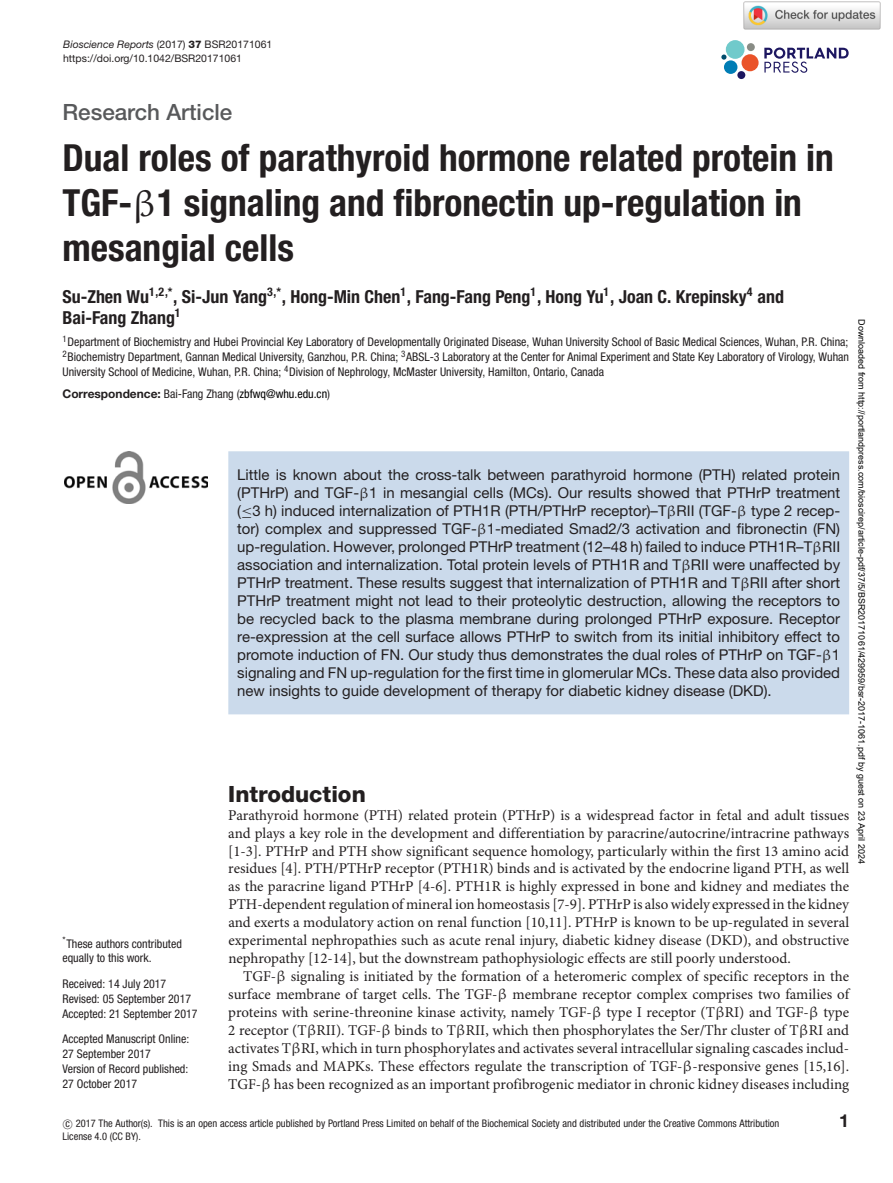
<style>
.page{position:relative;width:893px;height:1183px;background:#fff}
.page>*{position:absolute;margin:0;border:0;box-sizing:border-box;transform-origin:0 0}
.t1{font:700 condensed 37.35px/44.8px "Helvetica Neue LT Std";color:#231f20}
.t2{font:500 22.35px "Helvetica Neue LT Std";color:#58595b}
.t3{font:800 22.35px "Helvetica Neue LT Std";color:#231f20}
.t4{font:700 condensed 18px/20.9px "Helvetica Neue LT Std";color:#231f20}
.t5{font:700 18px "Helvetica Neue LT Std";color:#231f20}
.t6{font:15px/18px "Minion Pro";color:#231f20;text-align:justify}
.t7{font:15px/18px "Helvetica Neue LT Std";color:#231f20;text-align:justify}
.t8{font:condensed 12px/15px "Helvetica Neue LT Std";color:#231f20}
.t9{font:condensed 12px "Helvetica Neue LT Std";color:#000}
.t10{font:condensed 10.5px/13.5px "Helvetica Neue LT Std";color:#231f20}
.t11{font:10.5px/13.5px "Helvetica Neue LT Std";color:#231f20}
.t12{font:9px "Arial";color:#000}
.s1{font-style:italic}
.s2{font-weight:800}
.s3{font-family:"EURM10";font-weight:400;font-stretch:normal}
.s4{font-weight:700;font-stretch:normal;color:#231f20}
.s5{color:#231f20}
.s6{font-family:"EURM10"}
.s7{font-family:"MTSY"}
.s8{font-family:"CMSY10";font-stretch:normal}
</style>
<div class="page">
<svg style="left:764px;top:48px;width:85px;height:25px"></svg>
<div style="left:726px;top:40px;width:18px;height:19px;background:#70cacb;border-radius:50%"></div>
<div style="left:741px;top:54px;width:18px;height:17px;background:#ea5329;border-radius:50%"></div>
<div style="left:724px;top:60px;width:13px;height:14px;background:#007db5;border-radius:50%"></div>
<div style="left:737px;top:71px;width:8px;height:8px;background:#1d1760;border-radius:50%"></div>
<div style="left:747px;top:43px;width:8px;height:8px;background:#888c85;border-radius:50%"></div>
<svg style="left:721px;top:54px;width:5px;height:6px"></svg>
<img style="left:65px;top:451px;width:143px;height:52px">
<div style="left:228px;top:451px;width:621px;height:263px;background:#cbdaeb"></div>
<img style="left:743px;top:1px;width:138px;height:29px">
<p class="t11" style="left:63px;top:39px;width:211px"><span class="s1">Bioscience Reports</span> (2017) <span class="s2">37</span> BSR20171061 https://doi.org/10.1042/BSR20171061</p>
<h2 class="t2" style="left:62px;top:104px;width:171px">Research Article</h2>
<h1 class="t1" style="left:62px;top:138px;width:773px">Dual roles of parathyroid hormone related protein in<br>TGF-<span class="s3">β</span>1 signaling and fibronectin up-regulation in mesangial cells</h1>
<p class="t4" style="left:62px;top:287px;width:723px">Su-Zhen Wu<sup>1,2,*</sup>, Si-Jun Yang<sup>3,*</sup>, Hong-Min Chen<sup>1</sup>, Fang-Fang Peng<sup>1</sup>, Hong Yu<sup>1</sup>, Joan C. Krepinsky<sup>4</sup> and<br>Bai-Fang Zhang<sup>1</sup></p>
<p class="t8" style="left:62px;top:335px;width:788px;text-align:justify"><sup>1</sup>Department of Biochemistry and Hubei Provincial Key Laboratory of Developmentally Originated Disease, Wuhan University School of Basic Medical Sciences, Wuhan, P.R. China; <sup>2</sup>Biochemistry Department, Gannan Medical University, Ganzhou, P.R. China; <sup>3</sup>ABSL-3 Laboratory at the Center for Animal Experiment and State Key Laboratory of Virology, Wuhan University School of Medicine, Wuhan, P.R. China; <sup>4</sup>Division of Nephrology, McMaster University, Hamilton, Ontario, Canada</p>
<p class="t9" style="left:62px;top:389px;width:269px"><span class="s4">Correspondence:</span> <span class="s5">Bai-Fang Zhang (</span>zbfwq@whu.edu.cn<span class="s5">)</span></p>
<p class="t12" style="left:865px;top:319px;width:545px;rotate:90deg">Downloaded from http://portlandpress.com/bioscirep/article-pdf/37/5/BSR20171061/429959/bsr-2017-1061.pdf by guest on 23 April 2024</p>
<p class="t7" style="left:237px;top:467px;width:604px">Little is known about the cross-talk between parathyroid hormone (PTH) related protein (PTHrP) and TGF-<span class="s6">β</span>1 in mesangial cells (MCs). Our results showed that PTHrP treatment (<span class="s7">≤</span>3 h) induced internalization of PTH1R (PTH/PTHrP receptor)–T<span class="s6">β</span>RII (TGF-<span class="s6">β</span> type 2 recep&shy;tor) complex and suppressed TGF-<span class="s6">β</span>1-mediated Smad2/3 activation and fibronectin (FN) up-regulation. However, prolonged PTHrP treatment (12–48 h) failed to induce PTH1R–T<span class="s6">β</span>RII association and internalization. Total protein levels of PTH1R and T<span class="s6">β</span>RII were unaffected by PTHrP treatment. These results suggest that internalization of PTH1R and T<span class="s6">β</span>RII after short PTHrP treatment might not lead to their proteolytic destruction, allowing the receptors to be recycled back to the plasma membrane during prolonged PTHrP exposure. Receptor re-expression at the cell surface allows PTHrP to switch from its initial inhibitory effect to promote induction of FN. Our study thus demonstrates the dual roles of PTHrP on TGF-<span class="s6">β</span>1 signaling and FN up-regulation for the first time in glomerular MCs. These data also provided new insights to guide development of therapy for diabetic kidney disease (DKD).</p>
<h2 class="t3" style="left:228px;top:785px;width:139px">Introduction</h2>
<p class="t6" style="left:228px;top:807px;width:622px">Parathyroid hormone (PTH) related protein (PTHrP) is a widespread factor in fetal and adult tissues and plays a key role in the development and differentiation by paracrine/autocrine/intracrine pathways [1-3]. PTHrP and PTH show significant sequence homology, particularly within the first 13 amino acid residues [4]. PTH/PTHrP receptor (PTH1R) binds and is activated by the endocrine ligand PTH, as well as the paracrine ligand PTHrP [4-6]. PTH1R is highly expressed in bone and kidney and mediates the PTH-dependent regulation of mineral ion homeostasis [7-9]. PTHrP is also widely expressed in the kidney and exerts a modulatory action on renal function [10,11]. PTHrP is known to be up-regulated in several experimental nephropathies such as acute renal injury, diabetic kidney disease (DKD), and obstructive nephropathy [12-14], but the downstream pathophysiologic effects are still poorly understood.</p>
<p class="t6" style="left:228px;top:968px;width:622px;text-indent:15px">TGF-<span class="s6">β</span> signaling is initiated by the formation of a heteromeric complex of specific receptors in the surface membrane of target cells. The TGF-<span class="s6">β</span> membrane receptor complex comprises two families of proteins with serine-threonine kinase activity, namely TGF-<span class="s6">β</span> type I receptor (T<span class="s6">β</span>RI) and TGF-<span class="s6">β</span> type 2 receptor (T<span class="s6">β</span>RII). TGF-<span class="s6">β</span> binds to T<span class="s6">β</span>RII, which then phosphorylates the Ser/Thr cluster of T<span class="s6">β</span>RI and activates T<span class="s6">β</span>RI, which in turn phosphorylates and activates several intracellular signaling cascades includ&shy;ing Smads and MAPKs. These effectors regulate the transcription of TGF-<span class="s6">β</span>-responsive genes [15,16].<br>TGF-<span class="s6">β</span> has been recognized as an important profibrogenic mediator in chronic kidney diseases including</p>
<p class="t10" style="left:62px;top:1117px;width:718px"><span class="s8">-</span>c 2017 The Author(s). This is an open access article published by Portland Press Limited on behalf of the Biochemical Society and distributed under the Creative Commons Attribution<br>License 4.0 (CC BY).</p>
<p class="t5" style="left:839px;top:1113px;width:11px">1</p>
<p class="t8" style="left:62px;top:936px;width:121px"><sup>*</sup>These authors contributed equally to this work.</p>
<p class="t8" style="left:62px;top:976px;width:137px">Received: 14 July 2017<br>Revised: 05 September 2017<br>Accepted: 21 September 2017</p>
<p class="t8" style="left:62px;top:1032px;width:128px">Accepted Manuscript Online:<br>27 September 2017<br>Version of Record published:<br>27 October 2017</p>
</div>
